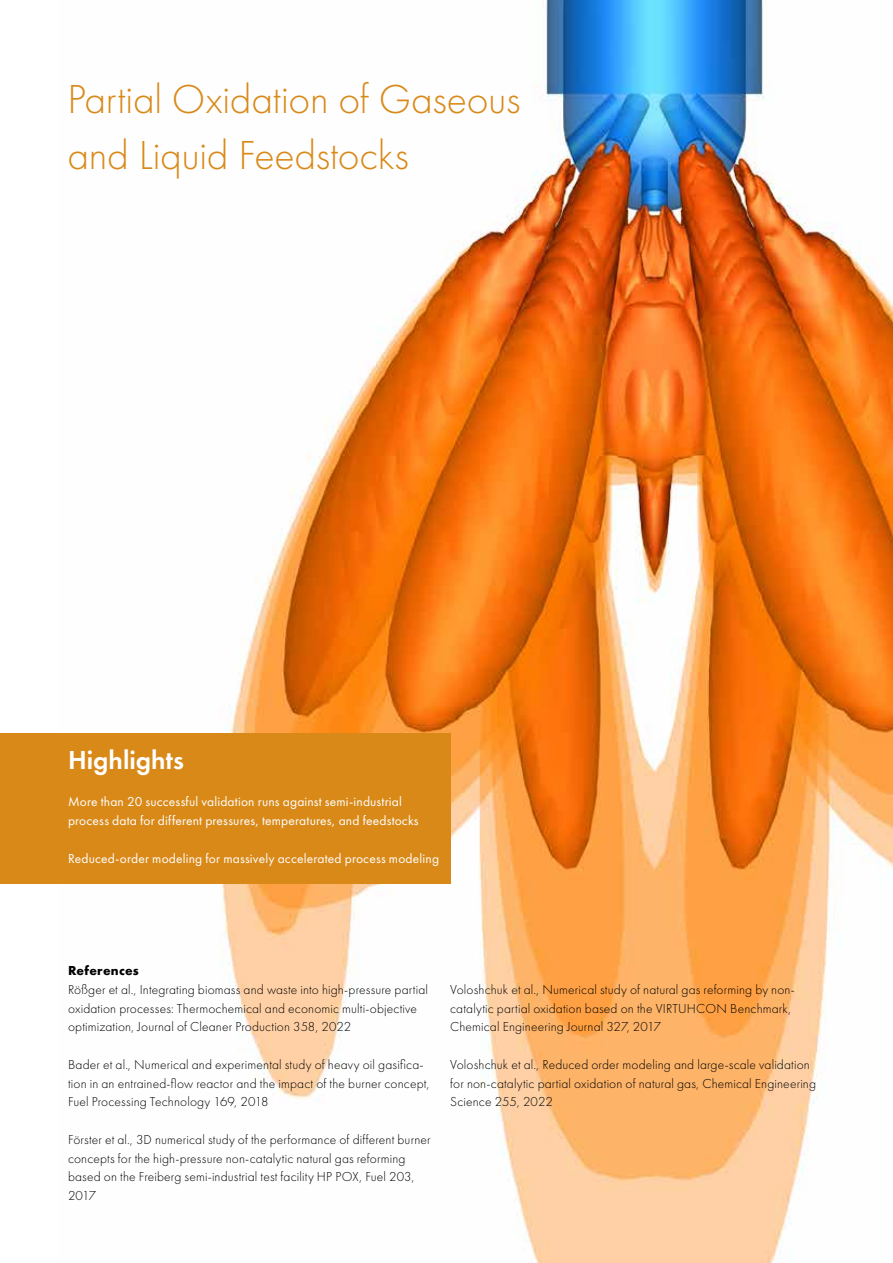
<style>
.page{position:relative;width:893px;height:1263px;background:#fff}
.page>*{position:absolute;margin:0;border:0;box-sizing:border-box;transform-origin:0 0}
.t1{font:42px/56.2px "Futura PT Light";letter-spacing:-.005em;color:#d98918}
.t2{font:27px "Futura PT Demi";color:#fff}
.t3{font:13.5px/18.8px "Futura PT Light";letter-spacing:.01em;color:#000}
.t4{font:13.5px/18.8px "Futura PT Book";letter-spacing:.01em;color:#fff}
.t5{font:13.5px "Futura PT Bold";letter-spacing:.015em;color:#000}
</style>
<div class="page">
<img style="left:58px;top:0;width:835px;height:1263px">
<div style="left:0;top:734px;width:450px;height:150px;background:#d98918"></div>
<h1 class="t1" style="left:68px;top:71px;width:454px">Partial Oxidation of Gaseous and Liquid Feedstocks</h1>
<h2 class="t2" style="left:68px;top:743px;width:117px">Highlights</h2>
<p class="t4" style="left:68px;top:792px;width:352px">More than 20 successful validation runs against semi-industrial process data for different pressures, temperatures, and feedstocks</p>
<p class="t4" style="left:68px;top:849px;width:373px">Reduced-order modeling for massively accelerated process modeling</p>
<p class="t5" style="left:68px;top:962px;width:72px">References</p>
<p class="t3" style="left:68px;top:980px;width:361px">Rößger et al., Integrating biomass and waste into high-pressure partial oxidation processes: Thermochemical and economic multi-objective optimization, Journal of Cleaner Production 358, 2022</p>
<p class="t3" style="left:68px;top:1055px;width:363px">Bader et al., Numerical and experimental study of heavy oil gasifica&shy;tion in an entrained-flow reactor and the impact of the burner concept,<br>Fuel Processing Technology 169, 2018</p>
<p class="t3" style="left:68px;top:1130px;width:364px">Förster et al., 3D numerical study of the performance of different burner concepts for the high-pressure non-catalytic natural gas reforming based on the Freiberg semi-industrial test facility HP POX, Fuel 203, 2017</p>
<p class="t3" style="left:450px;top:980px;width:346px">Voloshchuk et al., Numerical study of natural gas reforming by non&shy;catalytic partial oxidation based on the VIRTUHCON Benchmark,<br>Chemical Engineering Journal 327, 2017</p>
<p class="t3" style="left:450px;top:1055px;width:367px">Voloshchuk et al., Reduced order modeling and large-scale validation for non-catalytic partial oxidation of natural gas, Chemical Engineering<br>Science 255, 2022</p>
</div>
